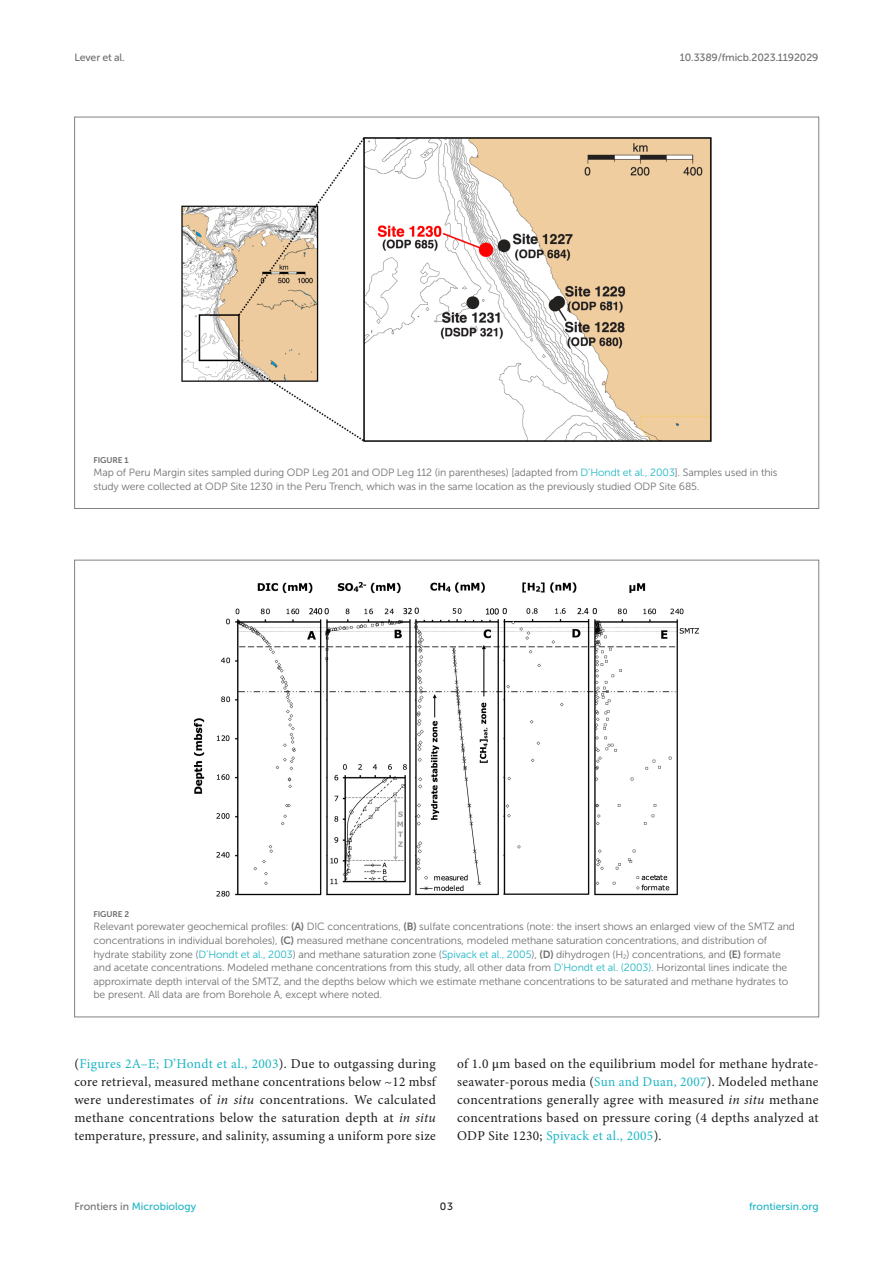
<style>
.page{position:relative;width:893px;height:1263px;background:#fff}
.page>*{position:absolute;margin:0;border:0;box-sizing:border-box;transform-origin:0 0}
.TEXT_FLUSH{font:13.5px/18px "Minion Pro";letter-spacing:.025em;color:#1b1c1b;text-align:justify}
.FIG_LEG{font:10.5px/13.5px "Museo Sans 300";letter-spacing:-.01em;color:#706f70}
.t1{font:10.5px "Museo Sans 500";color:#1db5c3}
.t2{font:10.5px "Museo Sans 500";letter-spacing:-.015em;color:#706f70}
.t3{font:10.5px "Museo Sans 500";color:#1b1c1b}
.FIG_HD{font:8.25px "Museo Sans 700";letter-spacing:-.01em;color:#706f70}
.s1{color:#1db5c3}
.s2{font-family:"Museo Sans 700"}
.s3{font-style:italic}
.s4{font-family:"STIX General"}
.s5{color:#706f70}
</style>
<div class="page">
<img style="left:181px;top:137px;width:531px;height:305px">
<img style="left:193px;top:582px;width:506px;height:315px">
<p class="t2" style="left:74px;top:51px;width:52px">Lever et al.</p>
<p class="t2" style="left:680px;top:51px;width:140px">10.3389/fmicb.2023.1192029</p>
<p class="FIG_HD" style="left:94px;top:455px;width:37px">FIGURE 1</p>
<p class="FIG_LEG" style="left:94px;top:466px;width:686px">Map of Peru Margin sites sampled during ODP Leg 201 and ODP Leg 112 (in parentheses) [adapted from <span class="s1">D’Hondt et al., 2003</span>]. Samples used in this study were collected at ODP Site 1230 in the Peru Trench, which was in the same location as the previously studied ODP Site 685.</p>
<p class="FIG_HD" style="left:94px;top:909px;width:37px">FIGURE 2</p>
<p class="FIG_LEG" style="left:94px;top:920px;width:703px">Relevant porewater geochemical profiles: <span class="s2">(A)</span> DIC concentrations, <span class="s2">(B)</span> sulfate concentrations (note: the insert shows an enlarged view of the SMTZ and concentrations in individual boreholes), <span class="s2">(C)</span> measured methane concentrations, modeled methane saturation concentrations, and distribution of hydrate stability zone (<span class="s1">D’Hondt et al., 2003</span>) and methane saturation zone (<span class="s1">Spivack et al., 2005</span>), <span class="s2">(D)</span> dihydrogen (H<sub>2</sub>) concentrations, and <span class="s2">(E)</span> formate and acetate concentrations. Modeled methane concentrations from this study, all other data from <span class="s1">D’Hondt et al. (2003)</span>. Horizontal lines indicate the approximate depth interval of the SMTZ, and the depths below which we estimate methane concentrations to be saturated and methane hydrates to be present. All data are from Borehole A, except where noted.</p>
<p class="TEXT_FLUSH" style="left:74px;top:1055px;width:363px">(<span class="s1">Figures 2A–E; D’Hondt et al., 2003</span>). Due to outgassing during core retrieval, measured methane concentrations below ~12 mbsf were underestimates of <span class="s3">in situ</span> concentrations. We calculated methane concentrations below the saturation depth at <span class="s3">in situ </span>temperature, pressure, and salinity, assuming a uniform pore size</p>
<p class="TEXT_FLUSH" style="left:457px;top:1055px;width:363px">of 1.0 <span class="s4">μ</span>m based on the equilibrium model for methane hydrate&shy;seawater-porous media (<span class="s1">Sun and Duan, 2007</span>). Modeled methane concentrations generally agree with measured <span class="s3">in situ</span> methane concentrations based on pressure coring (4 depths analyzed at ODP Site 1230; <span class="s1">Spivack et al., 2005</span>).</p>
<p class="t1" style="left:74px;top:1200px;width:123px"><span class="s5">Frontiers in</span> Microbiology</p>
<p class="t3" style="left:440px;top:1200px;width:15px">03</p>
<p class="t1" style="left:749px;top:1200px;width:71px">frontiersin.org</p>
</div>
